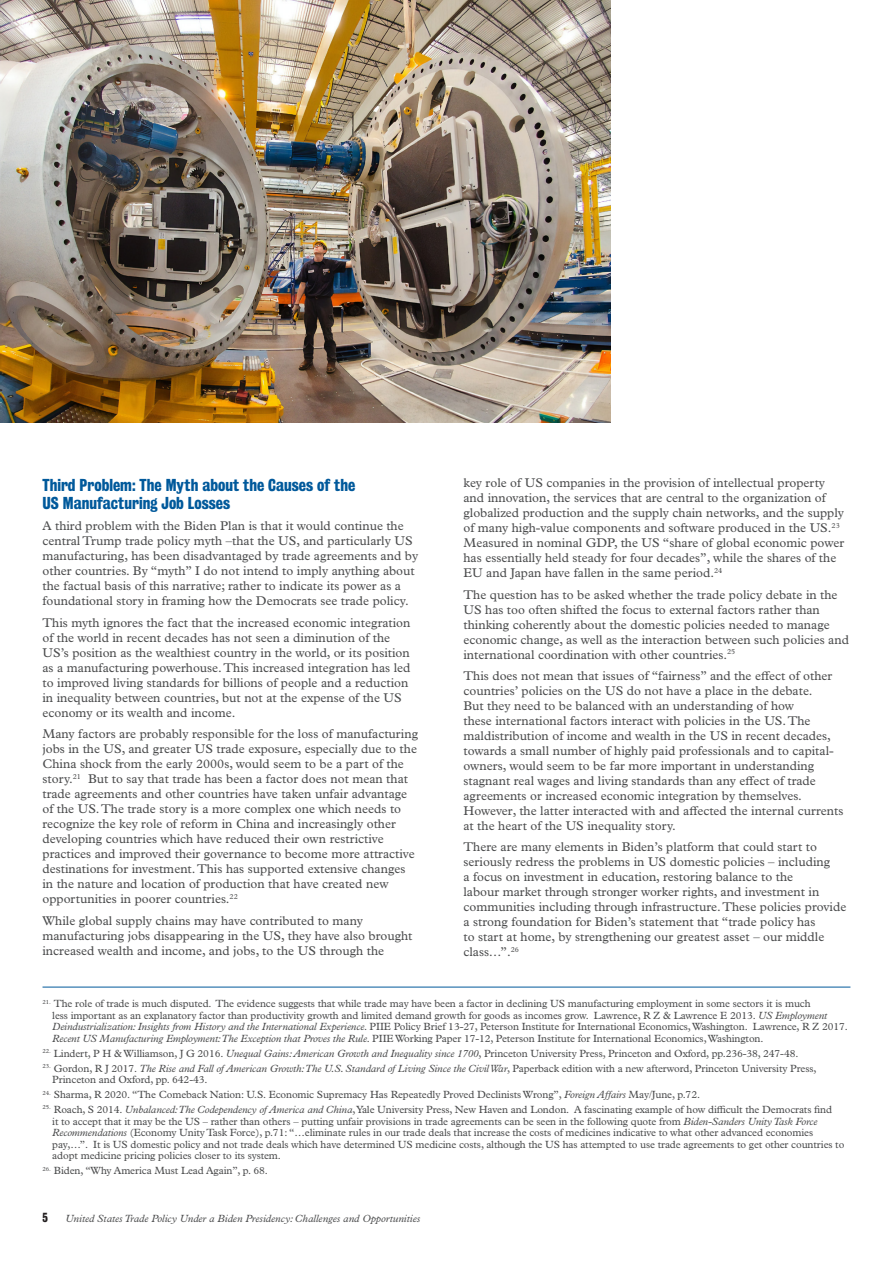
<style>
.page{position:relative;width:893px;height:1263px;background:#fff}
.page>*{position:absolute;margin:0;border:0;box-sizing:border-box;transform-origin:0 0}
.t1{font:700 15.75px/18px "Bureau Grot Condensed";color:#00599b}
.Body_Text{font:12.75px/15px "Plantin MT Std";color:#4b4c4d}
.t2{font:700 12px "Bureau Grot Condensed";color:#231f20}
.Footnotes{font:10.5px/11.7px "Plantin MT Std";letter-spacing:-.01em;color:#4b4c4d}
.t3{font:italic 10.5px "Plantin MT Std";color:#4b4c4d}
.s1{font-style:italic}
</style>
<div class="page">
<hr style="left:43px;top:987px;width:807px;height:1px;background:#00599b">
<img style="left:0;top:0;width:611px;height:422px">
<h2 class="t1" style="left:43px;top:476px;width:314px">Third Problem: The Myth about the Causes of the<br>US Manufacturing Job Losses</h2>
<p class="Body_Text" style="left:43px;top:519px;width:377px">A third problem with the Biden Plan is that it would continue the central Trump trade policy myth –that the US, and particularly US manufacturing, has been disadvantaged by trade agreements and by other countries. By “myth” I do not intend to imply anything about the factual basis of this narrative; rather to indicate its power as a foundational story in framing how the Democrats see trade policy.</p>
<p class="Body_Text" style="left:43px;top:615px;width:369px">This myth ignores the fact that the increased economic integration of the world in recent decades has not seen a diminution of the US’s position as the wealthiest country in the world, or its position as a manufacturing powerhouse. This increased integration has led to improved living standards for billions of people and a reduction in inequality between countries, but not at the expense of the US economy or its wealth and income.</p>
<p class="Body_Text" style="left:43px;top:726px;width:377px">Many factors are probably responsible for the loss of manufacturing jobs in the US, and greater US trade exposure, especially due to the China shock from the early 2000s, would seem to be a part of the story.<sup>21</sup> But to say that trade has been a factor does not mean that trade agreements and other countries have taken unfair advantage of the US. The trade story is a more complex one which needs to recognize the key role of reform in China and increasingly other developing countries which have reduced their own restrictive practices and improved their governance to become more attractive destinations for investment. This has supported extensive changes in the nature and location of production that have created new opportunities in poorer countries.<sup>22</sup></p>
<p class="Body_Text" style="left:43px;top:913px;width:371px">While global supply chains may have contributed to many manufacturing jobs disappearing in the US, they have also brought increased wealth and income, and jobs, to the US through the</p>
<p class="Body_Text" style="left:463px;top:476px;width:382px">key role of US companies in the provision of intellectual property and innovation, the services that are central to the organization of globalized production and the supply chain networks, and the supply of many high-value components and software produced in the US.<sup>23<br></sup>Measured in nominal GDP, the US “share of global economic power has essentially held steady for four decades”, while the shares of the EU and Japan have fallen in the same period.<sup>24</sup></p>
<p class="Body_Text" style="left:463px;top:587px;width:387px">The question has to be asked whether the trade policy debate in the US has too often shifted the focus to external factors rather than thinking coherently about the domestic policies needed to manage economic change, as well as the interaction between such policies and international coordination with other countries.<sup>25</sup></p>
<p class="Body_Text" style="left:463px;top:668px;width:381px">This does not mean that issues of “fairness” and the effect of other countries’ policies on the US do not have a place in the debate.<br>But they need to be balanced with an understanding of how<br>these international factors interact with policies in the US. The maldistribution of income and wealth in the US in recent decades, towards a small number of highly paid professionals and to capital&shy;owners, would seem to be far more important in understanding stagnant real wages and living standards than any effect of trade agreements or increased economic integration by themselves.<br>However, the latter interacted with and affected the internal currents at the heart of the US inequality story.</p>
<p class="Body_Text" style="left:463px;top:840px;width:384px">There are many elements in Biden’s platform that could start to seriously redress the problems in US domestic policies – including<br>a focus on investment in education, restoring balance to the<br>labour market through stronger worker rights, and investment in communities including through infrastructure. These policies provide a strong foundation for Biden’s statement that “trade policy has<br>to start at home, by strengthening our greatest asset – our middle class…”.<sup>26</sup></p>
<p class="Footnotes" style="left:52px;top:998px;width:797px;text-indent:-10px"><sup>21.</sup> The role of trade is much disputed. The evidence suggests that while trade may have been a factor in declining US manufacturing employment in some sectors it is much<br>less important as an explanatory factor than productivity growth and limited demand growth for goods as incomes grow. Lawrence, R Z &amp; Lawrence E 2013. <span class="s1">US Employment Deindustrialization: Insights from History and the International Experience</span>. PIIE Policy Brief 13-27, Peterson Institute for International Economics, Washington. Lawrence, R Z 2017.<br><span class="s1">Recent US Manufacturing Employment:The Exception that Proves the Rule</span>. PIIE Working Paper 17-12, Peterson Institute for International Economics, Washington.</p>
<p class="Footnotes" style="left:43px;top:1047px;width:757px"><sup>22.</sup> Lindert, P H &amp; Williamson, J G 2016. <span class="s1">Unequal Gains: American Growth and Inequality since 1700</span>, Princeton University Press, Princeton and Oxford, pp.236-38, 247-48.</p>
<p class="Footnotes" style="left:52px;top:1062px;width:766px;text-indent:-10px"><sup>23.</sup> Gordon, R J 2017. <span class="s1">The Rise and Fall of American Growth:The U.S. Standard of Living Since the Civil War</span>, Paperback edition with a new afterword, Princeton University Press,<br>Princeton and Oxford, pp. 642-43.</p>
<p class="Footnotes" style="left:43px;top:1089px;width:659px"><sup>24.</sup> Sharma, R 2020. “The Comeback Nation: U.S. Economic Supremacy Has Repeatedly Proved Declinists Wrong”, <span class="s1">Foreign Affairs</span> May/June, p.72.</p>
<p class="Footnotes" style="left:52px;top:1103px;width:794px;text-indent:-10px"><sup>25.</sup> Roach, S 2014. <span class="s1">Unbalanced:The Codependency of America and China</span>, Yale University Press, New Haven and London. A fascinating example of how difficult the Democrats find<br>it to accept that it may be the US – rather than others – putting unfair provisions in trade agreements can be seen in the following quote from <span class="s1">Biden-Sanders Unity Task Force Recommendations</span> (Economy Unity Task Force), p.71: “…eliminate rules in our trade deals that increase the costs of medicines indicative to what other advanced economies pay,…”. It is US domestic policy and not trade deals which have determined US medicine costs, although the US has attempted to use trade agreements to get other countries to adopt medicine pricing policies closer to its system.</p>
<p class="Footnotes" style="left:43px;top:1165px;width:227px"><sup>26.</sup> Biden, “Why America Must Lead Again”, p. 68.</p>
<p class="t2" style="left:43px;top:1210px;width:7px">5</p>
<p class="t3" style="left:65px;top:1212px;width:356px">United States Trade Policy Under a Biden Presidency: Challenges and Opportunities</p>
</div>
